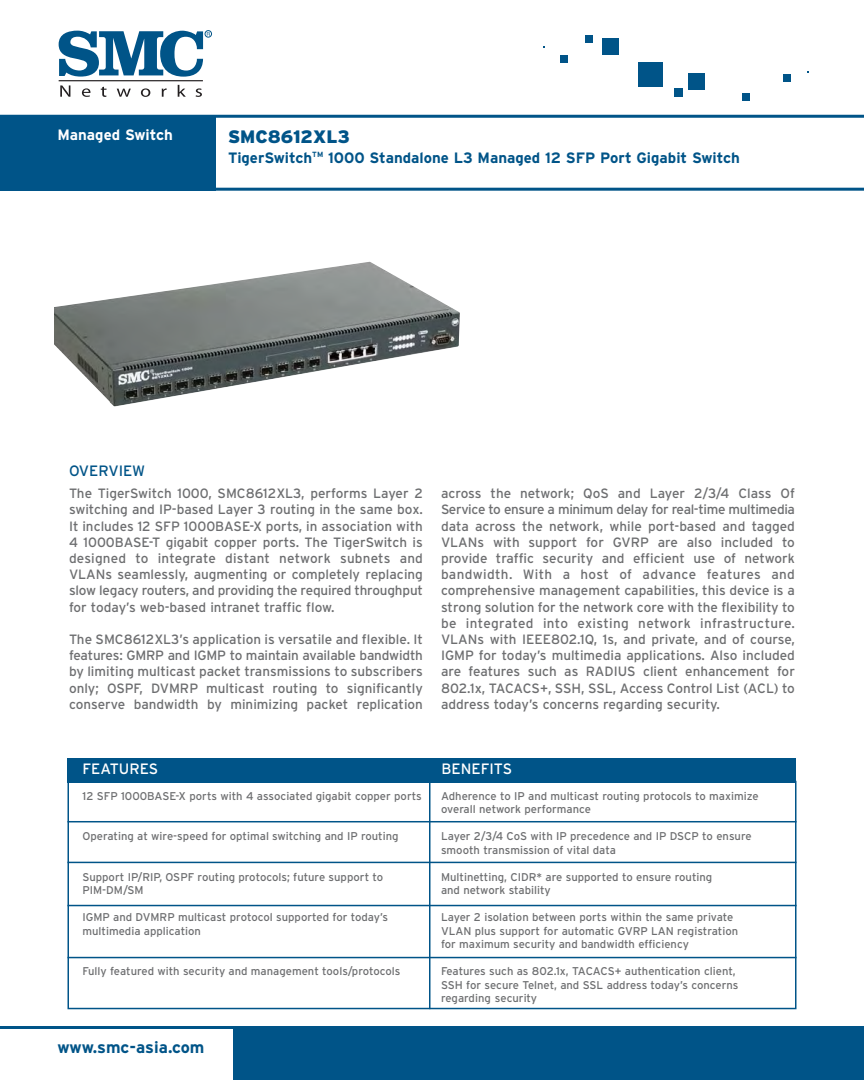
<style>
.page{position:relative;width:864px;height:1080px;background:#fff}
.page>*{position:absolute;margin:0;border:0;box-sizing:border-box;transform-origin:0 0}
.t1{font:900 18px "Interstate";color:#005488}
.t2{font:700 16.5px "Interstate";color:#005488}
.t3{font:700 15px "Interstate";color:#005488}
.t4{font:15px "Interstate";color:#fff}
.t5{font:700 15px "Interstate";color:#fff}
.t6{font:15px "Interstate";color:#005488}
.t7{font:13.5px/16.2px "Interstate";color:#6d6e70;text-align:justify}
.t8{font:11.25px/13.5px "Interstate";color:#6d6e70}
</style>
<div class="page">
<div style="left:0;top:116px;width:215px;height:74px;background:#005488"></div>
<svg style="left:59px;top:31px;width:151px;height:46px"></svg>
<div style="left:205px;top:30px;width:7px;height:7px;border:1px solid #005488;border-radius:50%"></div>
<hr style="left:59px;top:80px;width:144px;height:1px;background:#231f20">
<svg style="left:60px;top:85px;width:10px;height:12px"></svg>
<svg style="left:82px;top:88px;width:8px;height:9px"></svg>
<svg style="left:101px;top:87px;width:6px;height:10px"></svg>
<svg style="left:117px;top:89px;width:14px;height:8px"></svg>
<svg style="left:141px;top:88px;width:9px;height:9px"></svg>
<svg style="left:162px;top:88px;width:5px;height:9px"></svg>
<svg style="left:178px;top:85px;width:8px;height:12px"></svg>
<svg style="left:196px;top:88px;width:6px;height:9px"></svg>
<hr style="left:0;top:188px;width:864px;height:3px;background:#005488">
<hr style="left:0;top:115px;width:864px;height:3px;background:#005488">
<div style="left:638px;top:62px;width:24px;height:24px;background:#005488"></div>
<div style="left:674px;top:88px;width:9px;height:8px;background:#005488"></div>
<div style="left:688px;top:73px;width:17px;height:17px;background:#005488"></div>
<div style="left:742px;top:93px;width:8px;height:8px;background:#005488"></div>
<div style="left:783px;top:74px;width:8px;height:8px;background:#005488"></div>
<div style="left:602px;top:38px;width:17px;height:17px;background:#005488"></div>
<div style="left:560px;top:55px;width:8px;height:7px;background:#005488"></div>
<div style="left:586px;top:35px;width:7px;height:8px;background:#005488"></div>
<div style="left:234px;top:1028px;width:630px;height:52px;background:#005488"></div>
<hr style="left:0;top:1026px;width:864px;height:3px;background:#005488">
<div style="left:68px;top:759px;width:728px;height:24px;background:#005488"></div>
<hr style="left:429px;top:782px;width:1px;height:227px;background:#005488">
<hr style="left:68px;top:821px;width:728px;height:1px;background:#005488">
<hr style="left:68px;top:862px;width:728px;height:1px;background:#005488">
<hr style="left:68px;top:905px;width:728px;height:1px;background:#005488">
<img style="left:54px;top:262px;width:406px;height:145px">
<div style="left:68px;top:781px;width:728px;height:228px;border:2px solid #005488"></div>
<hr style="left:68px;top:957px;width:728px;height:1px;background:#005488">
<p class="t5" style="left:57px;top:129px;width:117px">Managed Switch</p>
<h1 class="t1" style="left:228px;top:130px;width:123px">SMC8612XL3</h1>
<p class="t3" style="left:228px;top:152px;width:513px">TigerSwitch<sup>TM</sup> 1000 Standalone L3 Managed 12 SFP Port Gigabit Switch</p>
<p class="t6" style="left:69px;top:465px;width:78px">OVERVIEW</p>
<p class="t7" style="left:69px;top:487px;width:355px">The TigerSwitch 1000, SMC8612XL3, performs Layer 2 switching and IP-based Layer 3 routing in the same box.<br>It includes 12 SFP 1000BASE-X ports, in association with 4 1000BASE-T gigabit copper ports. The TigerSwitch is designed to integrate distant network subnets and VLANs seamlessly, augmenting or completely replacing slow legacy routers, and providing the required throughput for today’s web-based intranet traffic flow.</p>
<p class="t7" style="left:69px;top:633px;width:355px">The SMC8612XL3’s application is versatile and flexible. It features: GMRP and IGMP to maintain available bandwidth by limiting multicast packet transmissions to subscribers only; OSPF, DVMRP multicast routing to significantly conserve bandwidth by minimizing packet replication</p>
<p class="t7" style="left:441px;top:487px;width:356px">across the network; QoS and Layer 2/3/4 Class Of Service to ensure a minimum delay for real-time multimedia data across the network, while port-based and tagged VLANs with support for GVRP are also included to provide traffic security and efficient use of network bandwidth. With a host of advance features and comprehensive management capabilities, this device is a strong solution for the network core with the flexibility to be integrated into existing network infrastructure.<br>VLANs with IEEE802.1Q, 1s, and private, and of course, IGMP for today’s multimedia applications. Also included are features such as RADIUS client enhancement for 802.1x, TACACS+, SSH, SSL, Access Control List (ACL) to address today’s concerns regarding security.</p>
<p class="t4" style="left:82px;top:764px;width:77px">FEATURES</p>
<p class="t8" style="left:82px;top:790px;width:341px">12 SFP 1000BASE-X ports with 4 associated gigabit copper ports</p>
<p class="t8" style="left:82px;top:831px;width:318px">Operating at wire-speed for optimal switching and IP routing</p>
<p class="t8" style="left:82px;top:871px;width:302px">Support IP/RIP, OSPF routing protocols; future support to<br>PIM-DM/SM</p>
<p class="t8" style="left:82px;top:912px;width:307px">IGMP and DVMRP multicast protocol supported for today’s multimedia application</p>
<p class="t8" style="left:82px;top:966px;width:320px">Fully featured with security and management tools/protocols</p>
<p class="t2" style="left:57px;top:1041px;width:149px">www.smc-asia.com</p>
<p class="t4" style="left:442px;top:764px;width:72px">BENEFITS</p>
<p class="t8" style="left:441px;top:790px;width:319px">Adherence to IP and multicast routing protocols to maximize overall network performance</p>
<p class="t8" style="left:441px;top:831px;width:312px">Layer 2/3/4 CoS with IP precedence and IP DSCP to ensure smooth transmission of vital data</p>
<p class="t8" style="left:441px;top:871px;width:273px">Multinetting, CIDR* are supported to ensure routing and network stability</p>
<p class="t8" style="left:441px;top:912px;width:299px">Layer 2 isolation between ports within the same private<br>VLAN plus support for automatic GVRP LAN registration for maximum security and bandwidth efficiency</p>
<p class="t8" style="left:441px;top:966px;width:299px">Features such as 802.1x, TACACS+ authentication client,<br>SSH for secure Telnet, and SSL address today’s concerns regarding security</p>
</div>
